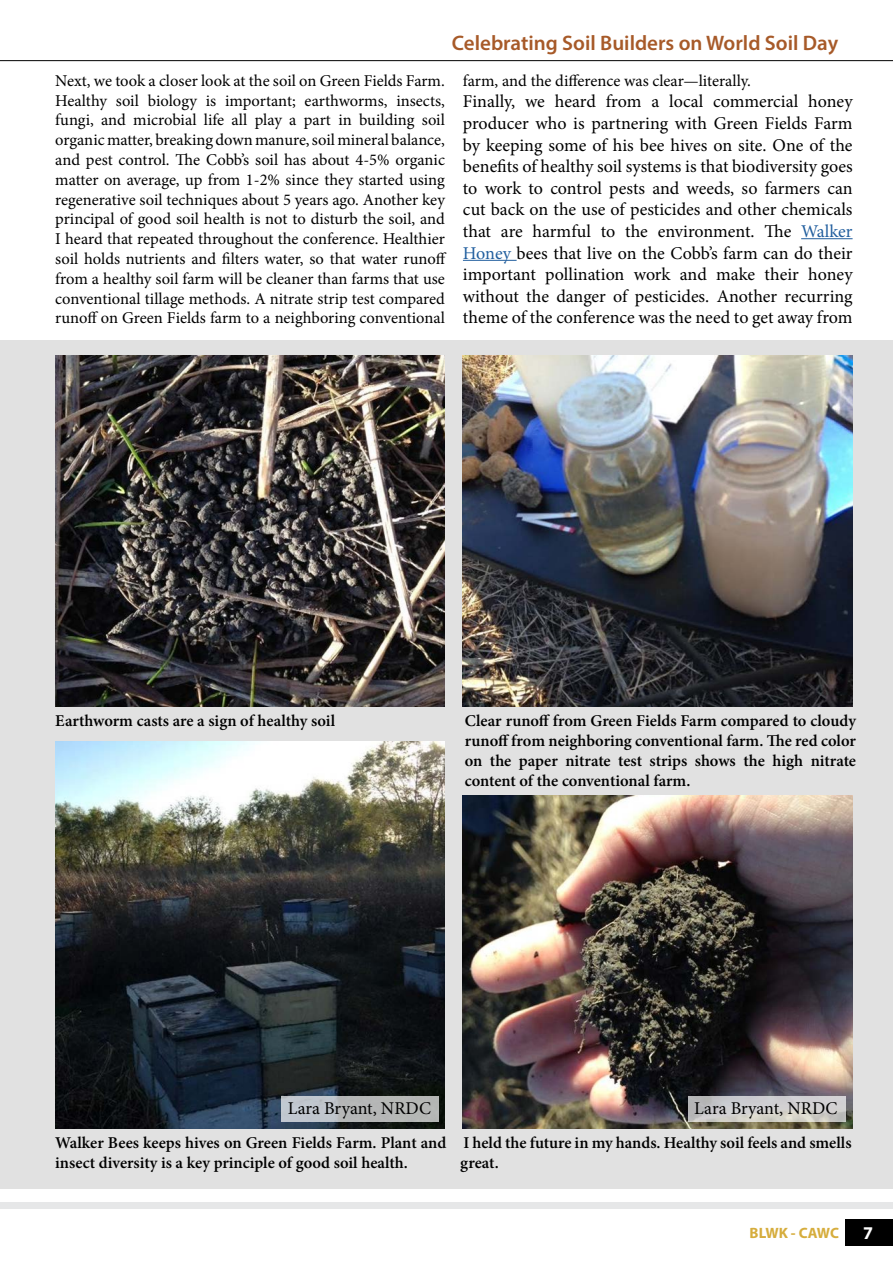
<style>
.page{position:relative;width:893px;height:1263px;background:#fff}
.page>*{position:absolute;margin:0;border:0;box-sizing:border-box;transform-origin:0 0}
.t1{font:600 21px "Myriad Pro";color:#a75a29}
.t2{font:18px/21.6px "Minion Pro";color:#000;text-align:justify}
.t3{font:700 18px "Myriad Pro";color:#fff}
.t4{font:16.5px/19.8px "Minion Pro";color:#000;text-align:justify}
.t5{font:600 16.5px/19.8px "Minion Pro";color:#000}
.t6{font:700 15px "Myriad Pro";letter-spacing:-.005em;color:#d6ad3d}
.s1{color:#215e9e}
</style>
<div class="page">
<div style="left:0;top:340px;width:893px;height:848px;background:#e1e1e1"></div>
<svg style="left:0;top:60px;width:893px;height:1px"></svg>
<div style="left:846px;top:1219px;width:47px;height:26px;background:#000"></div>
<div style="left:0;top:1203px;width:893px;height:6px;background:#e6e7e8"></div>
<hr style="left:801px;top:238px;width:52px;height:1px;background:#215e9e">
<hr style="left:463px;top:260px;width:54px;height:1px;background:#215e9e">
<img style="left:55px;top:355px;width:390px;height:352px">
<img style="left:463px;top:355px;width:390px;height:352px">
<img style="left:55px;top:741px;width:390px;height:387px">
<img style="left:463px;top:795px;width:390px;height:333px">
<div style="left:281px;top:1096px;width:158px;height:25px;background:linear-gradient(to right,#c1c7d0,#b1b2ad)"></div>
<svg style="left:688px;top:1096px;width:157px;height:25px;fill:#d0cfd0"></svg>
<p class="t1" style="left:452px;top:29px;width:388px">Celebrating Soil Builders on World Soil Day</p>
<p class="t4" style="left:55px;top:71px;width:393px">Next, we took a closer look at the soil on Green Fields Farm.<br>Healthy soil biology is important; earthworms, insects, fungi, and microbial life all play a part in building soil organic matter, breaking down manure, soil mineral balance, and pest control. The Cobb’s soil has about 4-5% organic matter on average, up from 1-2% since they started using regenerative soil techniques about 5 years ago. Another key principal of good soil health is not to disturb the soil, and I heard that repeated throughout the conference. Healthier soil holds nutrients and filters water, so that water runoff from a healthy soil farm will be cleaner than farms that use conventional tillage methods. A nitrate strip test compared runoff on Green Fields farm to a neighboring conventional</p>
<p class="t4" style="left:463px;top:71px;width:289px">farm, and the difference was clear—literally.</p>
<p class="t2" style="left:463px;top:91px;width:391px">Finally, we heard from a local commercial honey producer who is partnering with Green Fields Farm by keeping some of his bee hives on site. One of the benefits of healthy soil systems is that biodiversity goes to work to control pests and weeds, so farmers can cut back on the use of pesticides and other chemicals that are harmful to the environment. The <span class="s1">Walker Honey</span> bees that live on the Cobb’s farm can do their important pollination work and make their honey without the danger of pesticides. Another recurring theme of the conference was the need to get away from</p>
<p class="t5" style="left:55px;top:711px;width:281px">Earthworm casts are a sign of healthy soil</p>
<p class="t5" style="left:465px;top:711px;width:393px;text-align:justify">Clear runoff from Green Fields Farm compared to cloudy runoff from neighboring conventional farm. The red color on the paper nitrate test strips shows the high nitrate content of the conventional farm.</p>
<p class="t2" style="left:288px;top:1097px;width:145px">Lara Bryant, NRDC</p>
<p class="t2" style="left:694px;top:1097px;width:145px">Lara Bryant, NRDC</p>
<p class="t5" style="left:55px;top:1132px;width:393px">Walker Bees keeps hives on Green Fields Farm. Plant and insect diversity is a key principle of good soil health.</p>
<p class="t5" style="left:460px;top:1132px;width:393px">I held the future in my hands. Healthy soil feels and smells great.</p>
<p class="t6" style="left:750px;top:1223px;width:91px">BLWK - CAWC</p>
<p class="t3" style="left:863px;top:1221px;width:11px">7</p>
</div>
